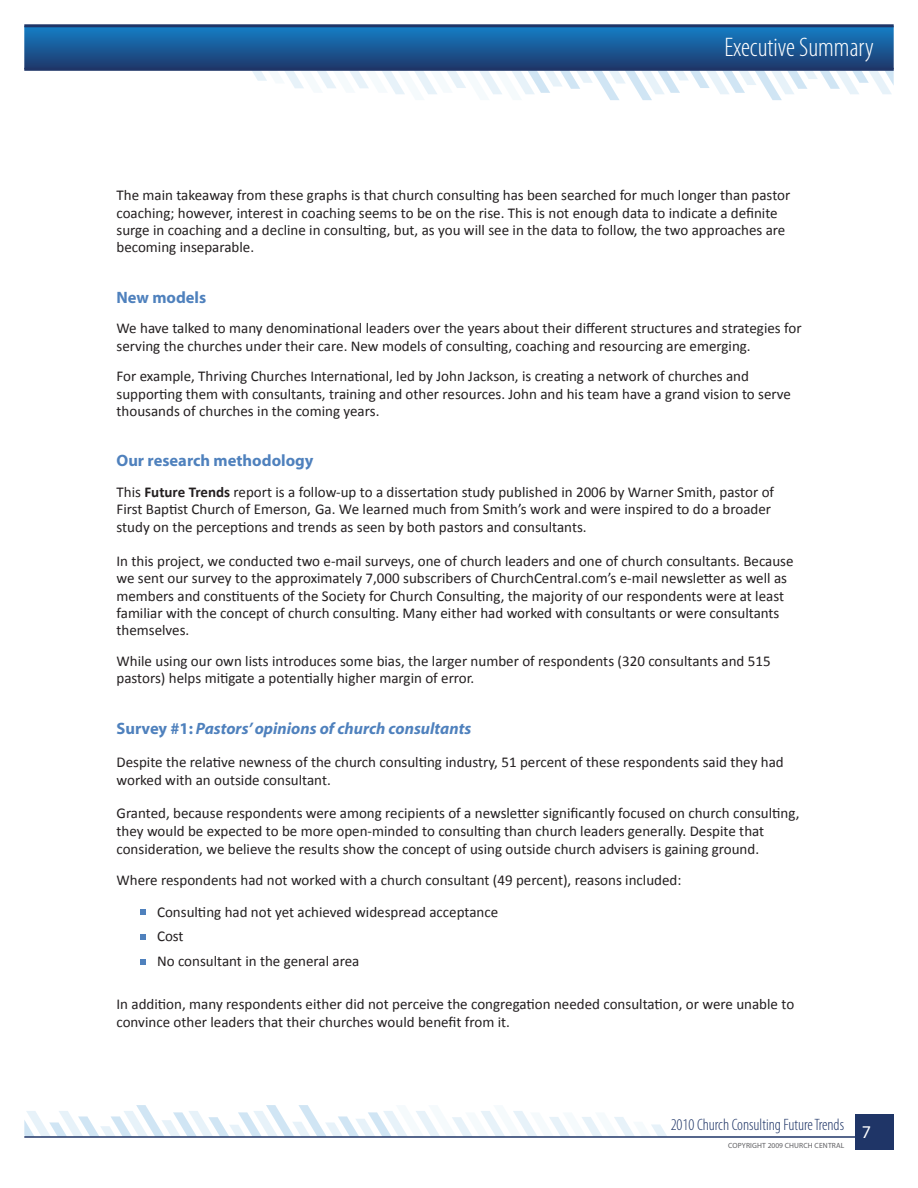
<style>
.page{position:relative;width:918px;height:1188px;background:#fff}
.page>*{position:absolute;margin:0;border:0;box-sizing:border-box;transform-origin:0 0}
.t1{font:300 condensed 27px "Myriad Pro";color:#fff}
.t2{font:18px "Myriad Pro";color:#fff}
.t3{font:italic 700 16.5px "Myriad";color:#4f81bd}
.t4{font:300 condensed 16.5px "Myriad Pro";color:#1f3567}
.t5{font:700 16.5px "Myriad";color:#4f81bd}
.t6{font:15px/17.2px "Calibri";color:#231f20}
.t7{font:7.5px "Myriad Pro";letter-spacing:.02em;color:#5f5f62}
.s1{font-weight:700}
.s2{font-style:normal}
</style>
<div class="page">
<svg style="left:24px;top:1105px;width:643px;height:31px"></svg>
<svg style="left:24px;top:27px;width:870px;height:73px"></svg>
<hr style="left:24px;top:1136px;width:870px;height:2px;background:#1f3567">
<div style="left:855px;top:1114px;width:39px;height:36px;background:#1f3567"></div>
<hr style="left:24px;top:24px;width:870px;height:3px;background:#1f3567">
<hr style="left:24px;top:68px;width:870px;height:3px;background:#1f3567">
<svg style="left:141px;top:910px;width:5px;height:5px"></svg>
<svg style="left:141px;top:934px;width:5px;height:6px"></svg>
<svg style="left:141px;top:959px;width:5px;height:6px"></svg>
<p class="t1" style="left:724px;top:32px;width:151px">Executive Summary</p>
<p class="t6" style="left:117px;top:186px;width:675px">The main takeaway from these graphs is that church consulting has been searched for much longer than pastor coaching; however, interest in coaching seems to be on the rise. This is not enough data to indicate a definite surge in coaching and a decline in consulting, but, as you will see in the data to follow, the two approaches are becoming inseparable.</p>
<p class="t5" style="left:117px;top:289px;width:91px">New models</p>
<p class="t6" style="left:117px;top:319px;width:687px">We have talked to many denominational leaders over the years about their different structures and strategies for serving the churches under their care. New models of consulting, coaching and resourcing are emerging.</p>
<p class="t6" style="left:117px;top:367px;width:676px">For example, Thriving Churches International, led by John Jackson, is creating a network of churches and supporting them with consultants, training and other resources. John and his team have a grand vision to serve thousands of churches in the coming years.</p>
<p class="t5" style="left:117px;top:452px;width:199px">Our research methodology</p>
<p class="t6" style="left:117px;top:483px;width:659px">This <span class="s1">Future Trends</span> report is a follow-up to a dissertation study published in 2006 by Warner Smith, pastor of<br>First Baptist Church of Emerson, Ga. We learned much from Smith’s work and were inspired to do a broader study on the perceptions and trends as seen by both pastors and consultants.</p>
<p class="t6" style="left:117px;top:552px;width:679px">In this project, we conducted two e-mail surveys, one of church leaders and one of church consultants. Because we sent our survey to the approximately 7,000 subscribers of ChurchCentral.com’s e-mail newsletter as well as members and constituents of the Society for Church Consulting, the majority of our respondents were at least familiar with the concept of church consulting. Many either had worked with consultants or were consultants themselves.</p>
<p class="t6" style="left:117px;top:652px;width:656px">While using our own lists introduces some bias, the larger number of respondents (320 consultants and 515 pastors) helps mitigate a potentially higher margin of error.</p>
<p class="t3" style="left:117px;top:720px;width:356px"><span class="s2">Survey #1:</span> Pastors’ opinions of church consultants</p>
<p class="t6" style="left:117px;top:752px;width:669px;line-height:18px">Despite the relative newness of the church consulting industry, 51 percent of these respondents said they had worked with an outside consultant.</p>
<p class="t6" style="left:117px;top:803px;width:685px;line-height:18px">Granted, because respondents were among recipients of a newsletter significantly focused on church consulting, they would be expected to be more open-minded to consulting than church leaders generally. Despite that consideration, we believe the results show the concept of using outside church advisers is gaining ground.</p>
<p class="t6" style="left:117px;top:871px;width:566px">Where respondents had not worked with a church consultant (49 percent), reasons included:</p>
<p class="t6" style="left:157px;top:902px;width:343px">Consulting had not yet achieved widespread acceptance</p>
<p class="t6" style="left:157px;top:927px;width:28px">Cost</p>
<p class="t6" style="left:157px;top:952px;width:204px">No consultant in the general area</p>
<p class="t6" style="left:117px;top:994px;width:679px;line-height:18px">In addition, many respondents either did not perceive the congregation needed consultation, or were unable to convince other leaders that their churches would benefit from it.</p>
<p class="t4" style="left:671px;top:1115px;width:175px">2010 Church Consulting Future Trends</p>
<p class="t2" style="left:862px;top:1121px;width:11px">7</p>
<p class="t7" style="left:728px;top:1141px;width:118px">Copyright 2009 CHURCH CENTRAL</p>
</div>
